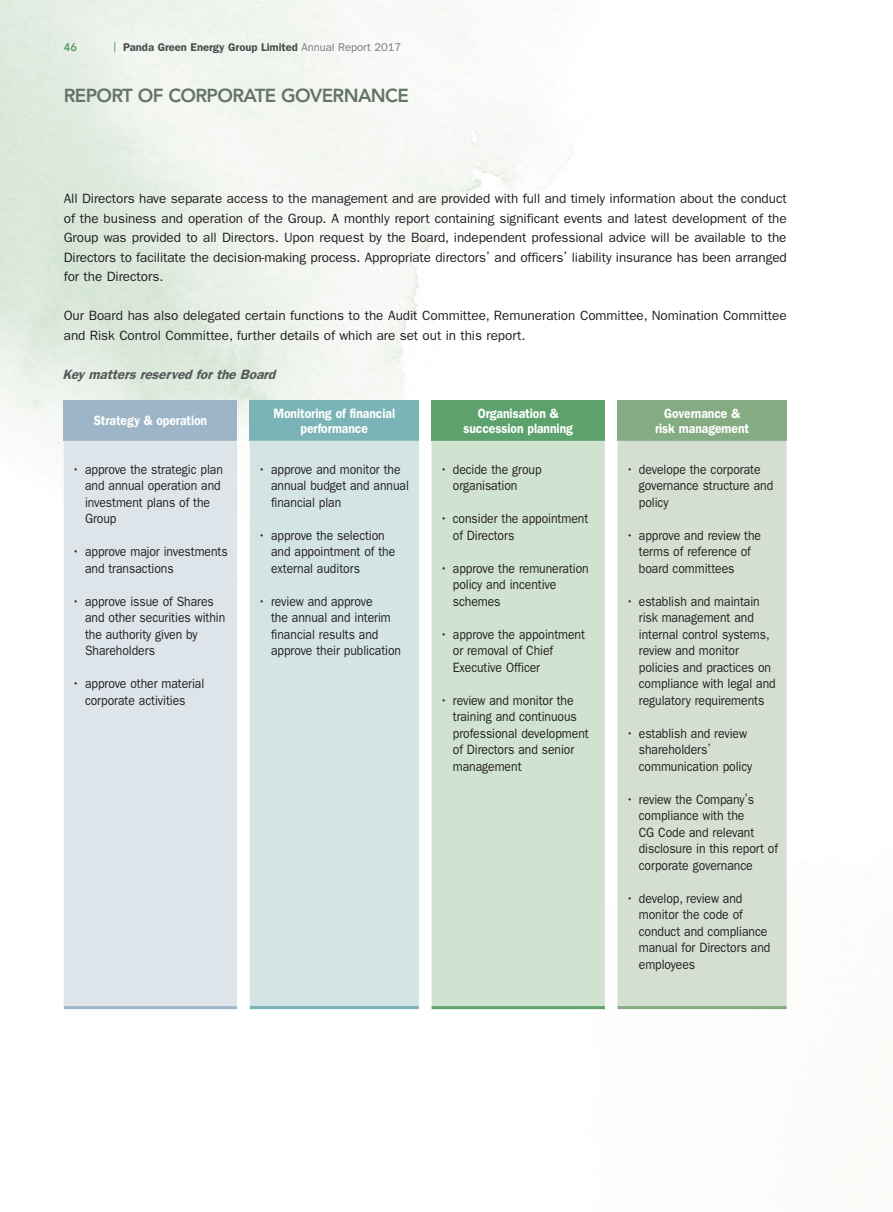
<style>
.page{position:relative;width:893px;height:1212px;background:#fff}
.page>*{position:absolute;margin:0;border:0;box-sizing:border-box;transform-origin:0 0}
.t1{font:800 18.75px "Avenir LT Std";letter-spacing:-.035em;color:#64736a}
.Body_Text{font:13.5px/16.5px "ITC Franklin Gothic Std";letter-spacing:-.005em;color:#231f20;scale:.9 1}
.Body_Text-2{font:13.5px/19.5px "ITC Franklin Gothic Std";letter-spacing:-.005em;color:#231f20;text-align:justify}
.Heading_5{font:600 13.5px "ITC Franklin Gothic Std";letter-spacing:-.005em;color:#fff;scale:.9 1}
.Heading_4{font:italic 600 13.5px "ITC Franklin Gothic Std";color:#57585a}
.t2{font:600 11.25px "ITC Franklin Gothic Std";letter-spacing:-.005em;color:#4b4c4d}
.t3{font:800 11.25px "Avenir";color:#5da16c}
.s1{font-weight:400;color:#76787b}
</style>
<div class="page">
<img style="left:0;top:0;width:787px;height:1010px">
<div style="left:64px;top:400px;width:173px;height:41px;background:#9db5c6"></div>
<div style="left:250px;top:400px;width:169px;height:41px;background:#7bb4b6"></div>
<div style="left:432px;top:400px;width:173px;height:41px;background:#5da16c"></div>
<div style="left:618px;top:400px;width:169px;height:41px;background:#84ab82"></div>
<div style="left:64px;top:441px;width:173px;height:565px;background:#dde5eb"></div>
<div style="left:250px;top:441px;width:169px;height:565px;background:#d4e4e5"></div>
<div style="left:432px;top:441px;width:173px;height:565px;background:#d0e3d1"></div>
<div style="left:618px;top:441px;width:169px;height:565px;background:#d5dfd1"></div>
<hr style="left:64px;top:1006px;width:173px;height:3px;background:#9db5c6">
<hr style="left:250px;top:1006px;width:169px;height:3px;background:#7bb4b6">
<hr style="left:432px;top:1006px;width:173px;height:3px;background:#5da16c">
<hr style="left:618px;top:1006px;width:169px;height:3px;background:#84ab82">
<p class="t3" style="left:64px;top:38px;width:15px">46</p>
<p class="t2" style="left:123px;top:40px;width:279px">Panda Green Energy Group Limited <span class="s1">Annual Report 2017</span></p>
<p class="t1" style="left:64px;top:85px;width:347px">REPORT OF CORPORATE GOVERNANCE</p>
<p class="Body_Text-2" style="left:64px;top:189px;width:724px">All Directors have separate access to the management and are provided with full and timely information about the conduct of the business and operation of the Group. A monthly report containing significant events and latest development of the Group was provided to all Directors. Upon request by the Board, independent professional advice will be available to the Directors to facilitate the decision-making process. Appropriate directors’ and officers’ liability insurance has been arranged for the Directors.</p>
<p class="Body_Text-2" style="left:64px;top:306px;width:724px">Our Board has also delegated certain functions to the Audit Committee, Remuneration Committee, Nomination Committee and Risk Control Committee, further details of which are set out in this report.</p>
<p class="Heading_4" style="left:62px;top:366px;width:218px">Key matters reserved for the Board</p>
<p class="Heading_5" style="left:94px;top:413px;width:128px">Strategy &amp; operation</p>
<p class="Heading_5" style="left:274px;top:405px;width:137px">Monitoring of financial</p>
<p class="Heading_5" style="left:301px;top:420px;width:76px">performance</p>
<p class="Heading_5" style="left:478px;top:405px;width:91px">Organisation &amp;</p>
<p class="Heading_5" style="left:463px;top:420px;width:123px">succession planning</p>
<p class="Heading_5" style="left:664px;top:405px;width:86px">Governance &amp;</p>
<p class="Heading_5" style="left:655px;top:420px;width:106px">risk management</p>
<p class="Body_Text" style="left:85px;top:461px;width:155px;text-indent:-13px">• approve the strategic plan and annual operation and investment plans of the<br>Group</p>
<p class="Body_Text" style="left:85px;top:543px;width:160px;text-indent:-13px">• approve major investments and transactions</p>
<p class="Body_Text" style="left:85px;top:593px;width:157px;text-indent:-13px">• approve issue of Shares and other securities within the authority given by<br>Shareholders</p>
<p class="Body_Text" style="left:72px;top:675px;width:148px;text-align:center">• approve other material corporate activities</p>
<p class="Body_Text" style="left:271px;top:461px;width:155px;text-indent:-13px">• approve and monitor the annual budget and annual financial plan</p>
<p class="Body_Text" style="left:271px;top:527px;width:140px;text-indent:-13px">• approve the selection and appointment of the external auditors</p>
<p class="Body_Text" style="left:271px;top:593px;width:146px;text-indent:-13px">• review and approve<br>the annual and interim financial results and approve their publication</p>
<p class="Body_Text" style="left:453px;top:461px;width:100px;text-indent:-13px">• decide the group organisation</p>
<p class="Body_Text" style="left:453px;top:510px;width:152px;text-indent:-13px">• consider the appointment of Directors</p>
<p class="Body_Text" style="left:453px;top:560px;width:153px;text-indent:-13px">• approve the remuneration policy and incentive schemes</p>
<p class="Body_Text" style="left:453px;top:626px;width:148px;text-indent:-13px">• approve the appointment or removal of Chief<br>Executive Officer</p>
<p class="Body_Text" style="left:453px;top:692px;width:152px;text-indent:-13px">• review and monitor the training and continuous professional development of Directors and senior management</p>
<p class="Body_Text" style="left:639px;top:461px;width:151px;text-indent:-13px">• develope the corporate governance structure and policy</p>
<p class="Body_Text" style="left:639px;top:527px;width:137px;text-indent:-13px">• approve and review the terms of reference of board committees</p>
<p class="Body_Text" style="left:639px;top:593px;width:154px;text-indent:-13px">• establish and maintain risk management and internal control systems, review and monitor policies and practices on compliance with legal and regulatory requirements</p>
<p class="Body_Text" style="left:639px;top:725px;width:128px;text-indent:-13px">• establish and review shareholders’ communication policy</p>
<p class="Body_Text" style="left:639px;top:791px;width:156px;text-indent:-13px">• review the Company’s compliance with the<br>CG Code and relevant disclosure in this report of corporate governance</p>
<p class="Body_Text" style="left:639px;top:890px;width:148px;text-indent:-13px">• develop, review and monitor the code of conduct and compliance manual for Directors and employees</p>
</div>
